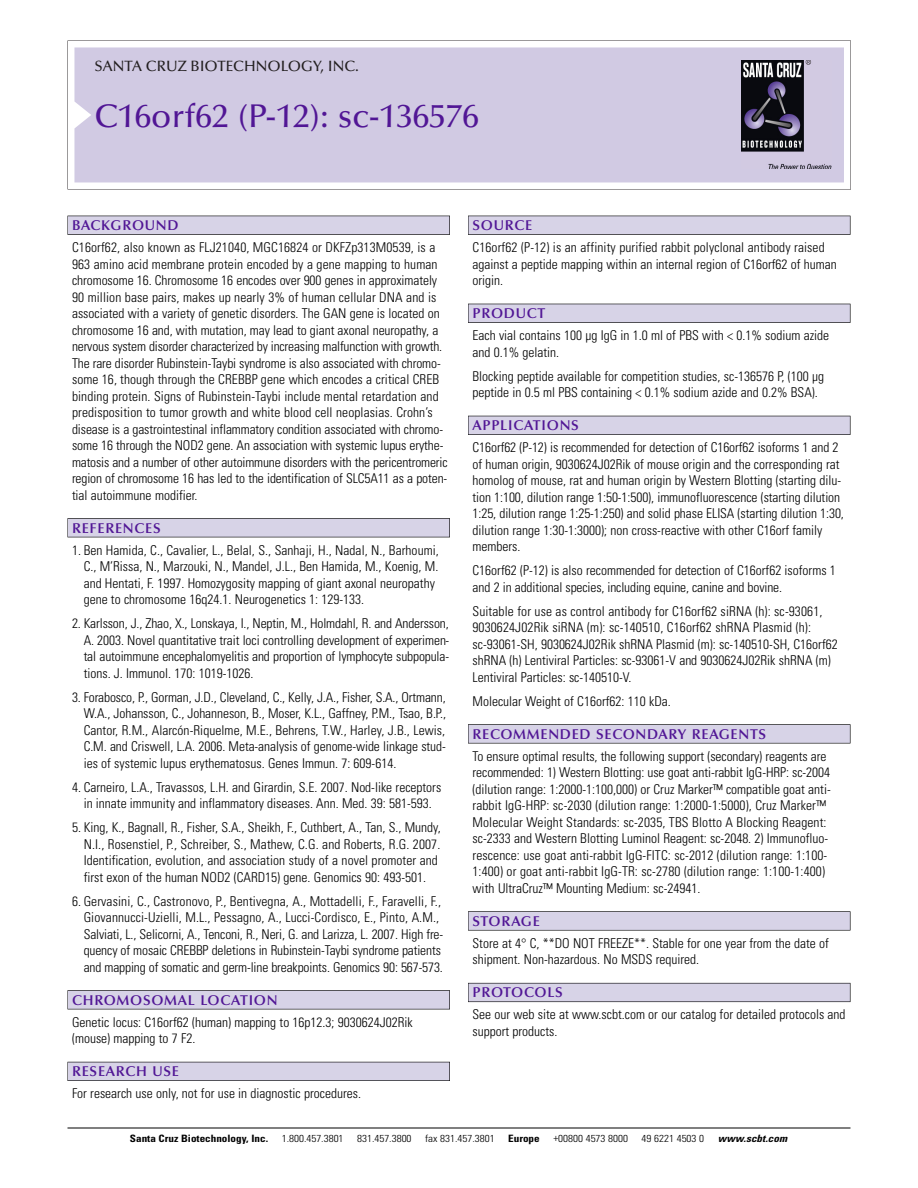
<style>
.page{position:relative;width:918px;height:1188px;background:#fff}
.page>*{position:absolute;margin:0;border:0;box-sizing:border-box;transform-origin:0 0}
.t1{font:500 33px "Optima";color:#511695}
.t2{font:500 15px "Optima";color:#231f20}
.t3{font:600 14.25px "Optima";letter-spacing:.05em;color:#511695}
.t4{font:300 condensed 13.5px/16.5px "Univers";color:#000}
.t5{font:300 condensed 10.2px "Univers";color:#000;scale:1.1 1}
.t6{font:700 condensed 10.2px "Univers";color:#000;scale:1.1 1}
.t7{font:italic 700 condensed 10.2px "Univers";letter-spacing:.005em;color:#000;scale:1.1 1}
</style>
<div class="page">
<svg style="left:68px;top:40px;width:783px;height:149px"></svg>
<div style="left:74px;top:47px;width:770px;height:135px;background:#d1cae3"></div>
<img style="left:741px;top:60px;width:90px;height:108px">
<div style="left:68px;top:216px;width:382px;height:19px;background:#525155"></div>
<div style="left:68px;top:216px;width:381px;height:18px;background:#d7d3e7"></div>
<div style="left:68px;top:518px;width:382px;height:19px;background:#525155"></div>
<div style="left:68px;top:519px;width:381px;height:18px;background:#d7d3e7"></div>
<div style="left:68px;top:990px;width:382px;height:19px;background:#545357"></div>
<div style="left:68px;top:991px;width:381px;height:18px;background:#d7d3e7"></div>
<div style="left:68px;top:1062px;width:382px;height:19px;background:#54535a"></div>
<div style="left:68px;top:1062px;width:381px;height:18px;background:#d7d3e7"></div>
<div style="left:468px;top:216px;width:382px;height:19px;background:#525155"></div>
<div style="left:468px;top:216px;width:382px;height:18px;background:#d7d3e7"></div>
<div style="left:468px;top:304px;width:382px;height:19px;background:#515055"></div>
<div style="left:468px;top:304px;width:382px;height:18px;background:#d7d3e7"></div>
<div style="left:468px;top:416px;width:382px;height:19px;background:#525158"></div>
<div style="left:468px;top:416px;width:382px;height:18px;background:#d7d3e7"></div>
<div style="left:468px;top:724px;width:382px;height:19px;background:#575759"></div>
<div style="left:468px;top:725px;width:382px;height:18px;background:#d7d3e7"></div>
<svg style="left:468px;top:911px;width:382px;height:20px"></svg>
<div style="left:468px;top:912px;width:382px;height:18px;background:#d7d3e7"></div>
<div style="left:468px;top:983px;width:382px;height:19px;background:#66646e"></div>
<div style="left:468px;top:983px;width:382px;height:18px;background:#d7d3e7"></div>
<hr style="left:68px;top:1128px;width:782px;height:1px;background:#000">
<p class="t2" style="left:94px;top:61px;width:266px">SANTA CRUZ BIOTECHNOLOGY, INC.</p>
<h1 class="t1" style="left:94px;top:103px;width:386px">C16orf62 (P-12): sc-136576</h1>
<p class="t3" style="left:72px;top:219px;width:108px">BACKGROUND</p>
<p class="t4" style="left:72px;top:240px;width:377px">C16orf62, also known as FLJ21040, MGC16824 or DKFZp313M0539, is a 963 amino acid membrane protein encoded by a gene mapping to human chromosome 16. Chromosome 16 encodes over 900 genes in approximately 90 million base pairs, makes up nearly 3% of human cellular DNA and is associated with a variety of genetic disorders. The GAN gene is located on chromosome 16 and, with mutation, may lead to giant axonal neuropathy, a nervous system disorder characterized by increasing malfunction with growth.<br>The rare disorder Rubinstein-Taybi syndrome is also associated with chromo&shy;some 16, though through the CREBBP gene which encodes a critical CREB binding protein. Signs of Rubinstein-Taybi include mental retardation and predisposition to tumor growth and white blood cell neoplasias. Crohn’s disease is a gastrointestinal inflammatory condition associated with chromo&shy;some 16 through the NOD2 gene. An association with systemic lupus erythe&shy;matosis and a number of other autoimmune disorders with the pericentromeric region of chromosome 16 has led to the identification of SLC5A11 as a poten&shy;tial autoimmune modifier.</p>
<p class="t3" style="left:72px;top:522px;width:90px">REFERENCES</p>
<p class="t4" style="left:84px;top:543px;width:357px;text-indent:-12px">1. Ben Hamida, C., Cavalier, L., Belal, S., Sanhaji, H., Nadal, N., Barhoumi, C., M’Rissa, N., Marzouki, N., Mandel, J.L., Ben Hamida, M., Koenig, M. and Hentati, F. 1997. Homozygosity mapping of giant axonal neuropathy gene to chromosome 16q24.1. Neurogenetics 1: 129-133.</p>
<p class="t4" style="left:84px;top:616px;width:367px;text-align:justify;text-indent:-12px">2. Karlsson, J., Zhao, X., Lonskaya, I., Neptin, M., Holmdahl, R. and Andersson, A. 2003. Novel quantitative trait loci controlling development of experimen&shy;tal autoimmune encephalomyelitis and proportion of lymphocyte subpopula&shy;tions. J. Immunol. 170: 1019-1026.</p>
<p class="t4" style="left:84px;top:690px;width:364px;text-align:justify;text-indent:-12px">3. Forabosco, P., Gorman, J.D., Cleveland, C., Kelly, J.A., Fisher, S.A., Ortmann, W.A., Johansson, C., Johanneson, B., Moser, K.L., Gaffney, P.M., Tsao, B.P., Cantor, R.M., Alarcón-Riquelme, M.E., Behrens, T.W., Harley, J.B., Lewis, C.M. and Criswell, L.A. 2006. Meta-analysis of genome-wide linkage stud&shy;ies of systemic lupus erythematosus. Genes Immun. 7: 609-614.</p>
<p class="t4" style="left:72px;top:780px;width:371px;text-align:center">4. Carneiro, L.A., Travassos, L.H. and Girardin, S.E. 2007. Nod-like receptors in innate immunity and inflammatory diseases. Ann. Med. 39: 581-593.</p>
<p class="t4" style="left:84px;top:820px;width:359px;text-indent:-12px">5. King, K., Bagnall, R., Fisher, S.A., Sheikh, F., Cuthbert, A., Tan, S., Mundy, N.I., Rosenstiel, P., Schreiber, S., Mathew, C.G. and Roberts, R.G. 2007.<br>Identification, evolution, and association study of a novel promoter and first exon of the human NOD2 (CARD15) gene. Genomics 90: 493-501.</p>
<p class="t4" style="left:84px;top:894px;width:361px;text-indent:-12px">6. Gervasini, C., Castronovo, P., Bentivegna, A., Mottadelli, F., Faravelli, F., Giovannucci-Uzielli, M.L., Pessagno, A., Lucci-Cordisco, E., Pinto, A.M., Salviati, L., Selicorni, A., Tenconi, R., Neri, G. and Larizza, L. 2007. High fre&shy;quency of mosaic CREBBP deletions in Rubinstein-Taybi syndrome patients and mapping of somatic and germ-line breakpoints. Genomics 90: 567-573.</p>
<p class="t3" style="left:72px;top:994px;width:207px">CHROMOSOMAL LOCATION</p>
<p class="t4" style="left:72px;top:1015px;width:342px">Genetic locus: C16orf62 (human) mapping to 16p12.3; 9030624J02Rik (mouse) mapping to 7 F2.</p>
<p class="t3" style="left:72px;top:1066px;width:109px">RESEARCH USE</p>
<p class="t4" style="left:72px;top:1086px;width:290px">For research use only, not for use in diagnostic procedures.</p>
<p class="t3" style="left:473px;top:219px;width:61px">SOURCE</p>
<p class="t4" style="left:473px;top:240px;width:366px">C16orf62 (P-12) is an affinity purified rabbit polyclonal antibody raised against a peptide mapping within an internal region of C16orf62 of human origin.</p>
<p class="t3" style="left:473px;top:308px;width:74px">PRODUCT</p>
<p class="t4" style="left:473px;top:328px;width:358px">Each vial contains 100 µg IgG in 1.0 ml of PBS with &lt; 0.1% sodium azide and 0.1% gelatin.</p>
<p class="t4" style="left:473px;top:369px;width:353px">Blocking peptide available for competition studies, sc-136576 P, (100 µg peptide in 0.5 ml PBS containing &lt; 0.1% sodium azide and 0.2% BSA).</p>
<p class="t3" style="left:473px;top:420px;width:108px">APPLICATIONS</p>
<p class="t4" style="left:473px;top:440px;width:373px">C16orf62 (P-12) is recommended for detection of C16orf62 isoforms 1 and 2 of human origin, 9030624J02Rik of mouse origin and the corresponding rat homolog of mouse, rat and human origin by Western Blotting (starting dilu&shy;tion 1:100, dilution range 1:50-1:500), immunofluorescence (starting dilution 1:25, dilution range 1:25-1:250) and solid phase ELISA (starting dilution 1:30, dilution range 1:30-1:3000); non cross-reactive with other C16orf family members.</p>
<p class="t4" style="left:473px;top:563px;width:365px">C16orf62 (P-12) is also recommended for detection of C16orf62 isoforms 1 and 2 in additional species, including equine, canine and bovine.</p>
<p class="t4" style="left:473px;top:604px;width:367px">Suitable for use as control antibody for C16orf62 siRNA (h): sc-93061, 9030624J02Rik siRNA (m): sc-140510, C16orf62 shRNA Plasmid (h): sc-93061-SH, 9030624J02Rik shRNA Plasmid (m): sc-140510-SH, C16orf62 shRNA (h) Lentiviral Particles: sc-93061-V and 9030624J02Rik shRNA (m)<br>Lentiviral Particles: sc-140510-V.</p>
<p class="t4" style="left:473px;top:694px;width:200px">Molecular Weight of C16orf62: 110 kDa.</p>
<p class="t3" style="left:473px;top:728px;width:295px">RECOMMENDED SECONDARY REAGENTS</p>
<p class="t4" style="left:473px;top:749px;width:360px">To ensure optimal results, the following support (secondary) reagents are recommended: 1) Western Blotting: use goat anti-rabbit IgG-HRP: sc-2004 (dilution range: 1:2000-1:100,000) or Cruz Marker™ compatible goat anti&shy;rabbit IgG-HRP: sc-2030 (dilution range: 1:2000-1:5000), Cruz Marker™ Molecular Weight Standards: sc-2035, TBS Blotto A Blocking Reagent: sc-2333 and Western Blotting Luminol Reagent: sc-2048. 2) Immunofluo&shy;rescence: use goat anti-rabbit IgG-FITC: sc-2012 (dilution range: 1:100- 1:400) or goat anti-rabbit IgG-TR: sc-2780 (dilution range: 1:100-1:400) with UltraCruz™ Mounting Medium: sc-24941.</p>
<p class="t3" style="left:473px;top:915px;width:69px">STORAGE</p>
<p class="t4" style="left:473px;top:936px;width:358px">Store at 4° C, **DO NOT FREEZE**. Stable for one year from the date of shipment. Non-hazardous. No MSDS required.</p>
<p class="t3" style="left:473px;top:987px;width:92px">PROTOCOLS</p>
<p class="t4" style="left:473px;top:1007px;width:375px">See our web site at www.scbt.com or our catalog for detailed protocols and support products.</p>
<p class="t6" style="left:130px;top:1135px;width:127px">Santa Cruz Biotechnology, Inc.</p>
<p class="t5" style="left:282px;top:1135px;width:58px">1.800.457.3801</p>
<p class="t5" style="left:357px;top:1135px;width:51px">831.457.3800</p>
<p class="t5" style="left:425px;top:1135px;width:65px">fax 831.457.3801</p>
<p class="t6" style="left:508px;top:1135px;width:30px">Europe</p>
<p class="t5" style="left:553px;top:1135px;width:69px">+00800 4573 8000</p>
<p class="t5" style="left:642px;top:1135px;width:58px">49 6221 4503 0</p>
<p class="t7" style="left:718px;top:1135px;width:64px">www.scbt.com</p>
</div>
